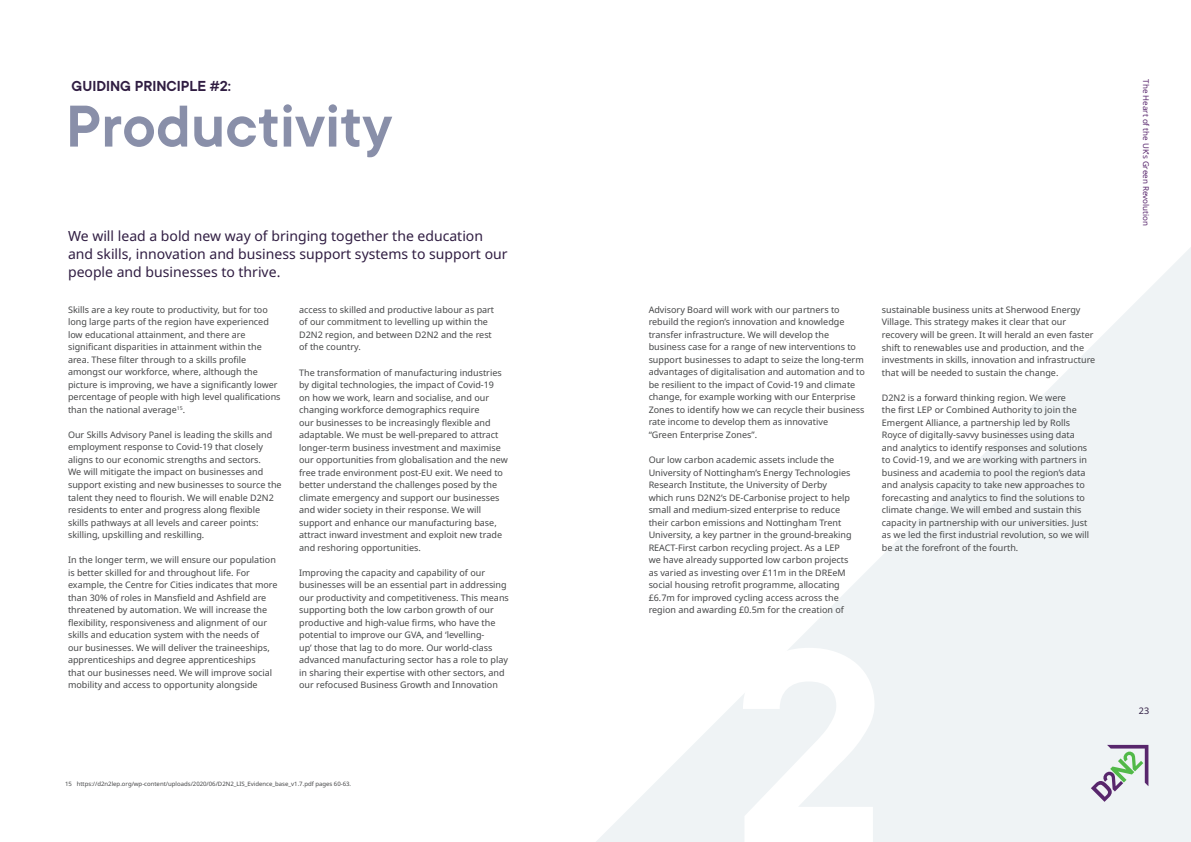
<style>
.page{position:relative;width:1191px;height:842px;background:#fff}
.page>*{position:absolute;margin:0;border:0;box-sizing:border-box;transform-origin:0 0}
.t1{font:600 65px "TT Commons";color:#898fa9}
.t2{font:600 16px "TT Commons";color:#301d42}
.t3{font:14px/18px "Noto Sans";color:#301d42}
.t4{font:9px/12.5px "Noto Sans";color:#464748}
.t5{font:9px "Noto Sans";color:#301d42}
.t6{font:8px "Noto Sans";color:#58266c}
.t7{font:6px "Noto Sans";color:#464748}
</style>
<div class="page">
<svg style="left:596px;top:247px;width:595px;height:595px"></svg>
<svg style="left:1090px;top:745px;width:58px;height:57px"></svg>
<h2 class="t2" style="left:72px;top:77px;width:161px">GUIDING PRINCIPLE #2:</h2>
<h1 class="t1" style="left:66px;top:91px;width:328px">Productivity</h1>
<h3 class="t3" style="left:68px;top:227px;width:441px">We will lead a bold new way of bringing together the education and skills, innovation and business support systems to support our people and businesses to thrive.</h3>
<p class="t4" style="left:68px;top:304px;width:214px">Skills are a key route to productivity, but for too long large parts of the region have experienced low educational attainment, and there are significant disparities in attainment within the area. These filter through to a skills profile amongst our workforce, where, although the picture is improving, we have a significantly lower percentage of people with high level qualifications than the national average<sup>15</sup>.</p>
<p class="t4" style="left:68px;top:429px;width:215px">Our Skills Advisory Panel is leading the skills and employment response to Covid-19 that closely aligns to our economic strengths and sectors.<br>We will mitigate the impact on businesses and support existing and new businesses to source the talent they need to flourish. We will enable D2N2 residents to enter and progress along flexible skills pathways at all levels and career points: skilling, upskilling and reskilling.</p>
<p class="t4" style="left:68px;top:554px;width:211px">In the longer term, we will ensure our population is better skilled for and throughout life. For example, the Centre for Cities indicates that more than 30% of roles in Mansfield and Ashfield are threatened by automation. We will increase the flexibility, responsiveness and alignment of our skills and education system with the needs of<br>our businesses. We will deliver the traineeships, apprenticeships and degree apprenticeships<br>that our businesses need. We will improve social mobility and access to opportunity alongside</p>
<p class="t4" style="left:299px;top:304px;width:196px">access to skilled and productive labour as part of our commitment to levelling up within the D2N2 region, and between D2N2 and the rest of the country.</p>
<p class="t4" style="left:299px;top:366px;width:210px">The transformation of manufacturing industries by digital technologies, the impact of Covid-19<br>on how we work, learn and socialise, and our changing workforce demographics require<br>our businesses to be increasingly flexible and adaptable. We must be well-prepared to attract longer-term business investment and maximise our opportunities from globalisation and the new free trade environment post-EU exit. We need to better understand the challenges posed by the climate emergency and support our businesses and wider society in their response. We will support and enhance our manufacturing base, attract inward investment and exploit new trade and reshoring opportunities.</p>
<p class="t4" style="left:299px;top:566px;width:211px">Improving the capacity and capability of our businesses will be an essential part in addressing our productivity and competitiveness. This means supporting both the low carbon growth of our productive and high-value firms, who have the potential to improve our GVA, and ‘levelling-<br>up’ those that lag to do more. Our world-class advanced manufacturing sector has a role to play in sharing their expertise with other sectors, and our refocused Business Growth and Innovation</p>
<p class="t7" style="left:65px;top:779px;width:287px">15 https://d2n2lep.org/wp-content/uploads/2020/06/D2N2_LIS_Evidence_base_v1.7.pdf pages 60-63.</p>
<p class="t4" style="left:648px;top:304px;width:218px">Advisory Board will work with our partners to rebuild the region’s innovation and knowledge transfer infrastructure. We will develop the business case for a range of new interventions to support businesses to adapt to seize the long-term advantages of digitalisation and automation and to be resilient to the impact of Covid-19 and climate change, for example working with our Enterprise Zones to identify how we can recycle their business rate income to develop them as innovative<br>“Green Enterprise Zones”.</p>
<p class="t4" style="left:648px;top:454px;width:204px">Our low carbon academic assets include the University of Nottingham’s Energy Technologies Research Institute, the University of Derby which runs D2N2’s DE-Carbonise project to help small and medium-sized enterprise to reduce their carbon emissions and Nottingham Trent University, a key partner in the ground-breaking REACT-First carbon recycling project. As a LEP we have already supported low carbon projects as varied as investing over £11m in the DREeM social housing retrofit programme, allocating £6.7m for improved cycling access across the region and awarding £0.5m for the creation of</p>
<p class="t4" style="left:882px;top:304px;width:215px">sustainable business units at Sherwood Energy Village. This strategy makes it clear that our recovery will be green. It will herald an even faster shift to renewables use and production, and the investments in skills, innovation and infrastructure that will be needed to sustain the change.</p>
<p class="t4" style="left:882px;top:391px;width:209px">D2N2 is a forward thinking region. We were<br>the first LEP or Combined Authority to join the Emergent Alliance, a partnership led by Rolls Royce of digitally-savvy businesses using data and analytics to identify responses and solutions to Covid-19, and we are working with partners in business and academia to pool the region’s data and analysis capacity to take new approaches to forecasting and analytics to find the solutions to climate change. We will embed and sustain this capacity in partnership with our universities. Just as we led the first industrial revolution, so we will be at the forefront of the fourth.</p>
<p class="t6" style="left:1151px;top:79px;width:148px;rotate:90deg">The Heart of the UK’s Green Revolution</p>
<p class="t5" style="left:1138px;top:704px;width:12px">23</p>
</div>
